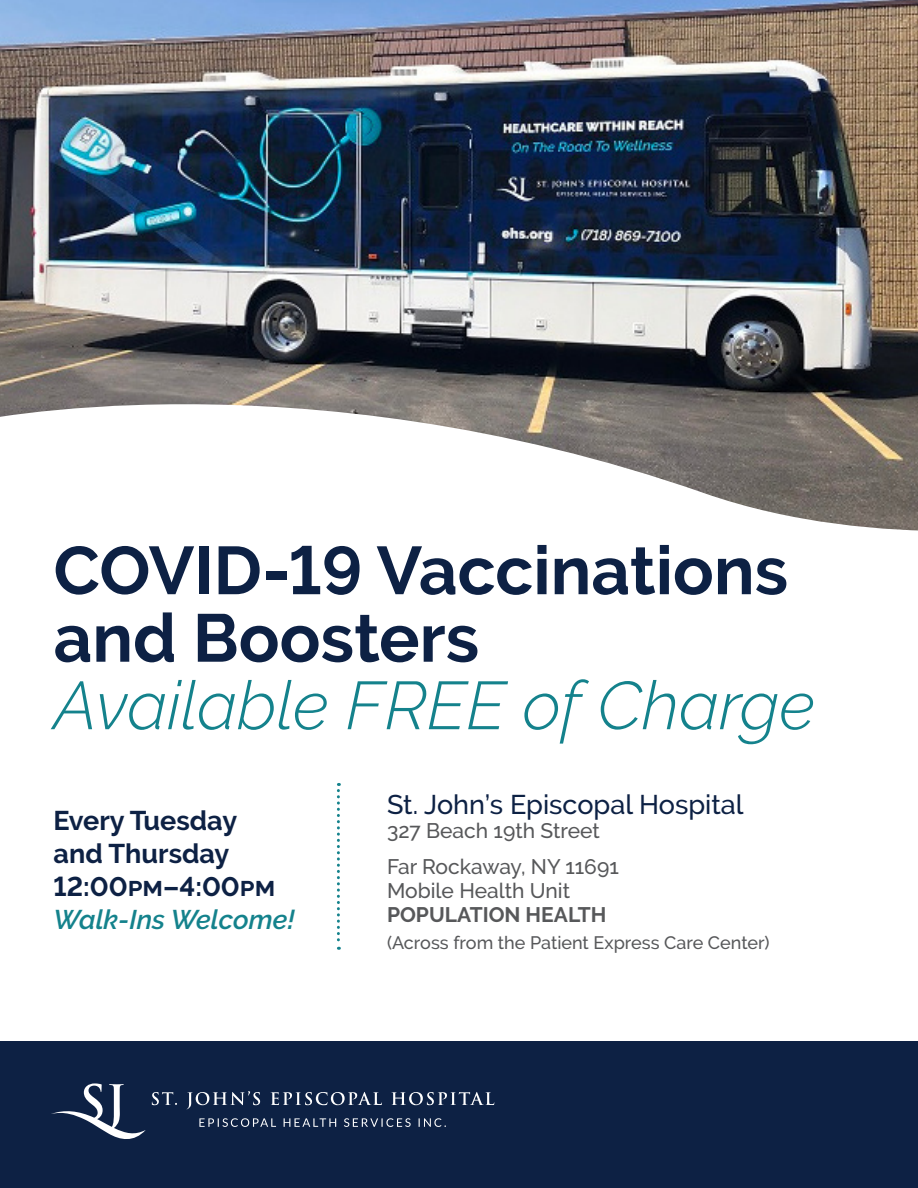
<style>
.page{position:relative;width:918px;height:1188px;background:#fff}
.page>*{position:absolute;margin:0;border:0;box-sizing:border-box;transform-origin:0 0}
.t1{font:italic 300 67.5px/67.5px "Raleway";color:#14828c}
.t2{font:700 67.5px "Raleway";color:#0d2144}
.t3{font:700 27px "Raleway";color:#0d2144}
.t4{font:500 27px "Raleway";color:#0d2144}
.t5{font:italic 600 27px "Raleway";color:#14828c}
.t6{font:500 21px "Raleway";color:#57585a}
.t7{font:700 21px "Raleway";color:#57585a}
.t8{font:500 18px "Raleway";color:#57585a}
.s1{font-weight:700;font-style:normal;color:#0d2144}
</style>
<div class="page">
<img style="left:0;top:0;width:918px;height:351px">
<svg style="left:0;top:351px;width:918px;height:180px"></svg>
<svg style="left:337px;top:783px;width:3px;height:167px"></svg>
<div style="left:0;top:1041px;width:918px;height:147px;background:#0d2144"></div>
<svg style="left:152px;top:1091px;width:342px;height:18px"></svg>
<svg style="left:199px;top:1118px;width:247px;height:9px"></svg>
<svg style="left:51px;top:1083px;width:95px;height:56px"></svg>
<p class="t2" style="left:54px;top:532px;width:736px">COVID-19 Vaccinations</p>
<p class="t1" style="left:54px;top:604px;width:763px"><span class="s1">and Boosters<br></span>Available FREE of Charge</p>
<p class="t3" style="left:54px;top:805px;width:185px">Every Tuesday</p>
<p class="t3" style="left:54px;top:838px;width:177px">and Thursday</p>
<p class="t3" style="left:54px;top:871px;width:223px">12:00pm–4:00pm</p>
<p class="t5" style="left:54px;top:903px;width:243px">Walk-Ins Welcome!</p>
<p class="t4" style="left:387px;top:789px;width:358px">St. John’s Episcopal Hospital</p>
<p class="t6" style="left:387px;top:819px;width:214px">327 Beach 19th Street</p>
<p class="t6" style="left:387px;top:855px;width:233px">Far Rockaway, NY 11691</p>
<p class="t6" style="left:387px;top:879px;width:185px">Mobile Health Unit</p>
<p class="t7" style="left:387px;top:903px;width:221px">POPULATION HEALTH</p>
<p class="t8" style="left:387px;top:933px;width:384px">(Across from the Patient Express Care Center)</p>
</div>
